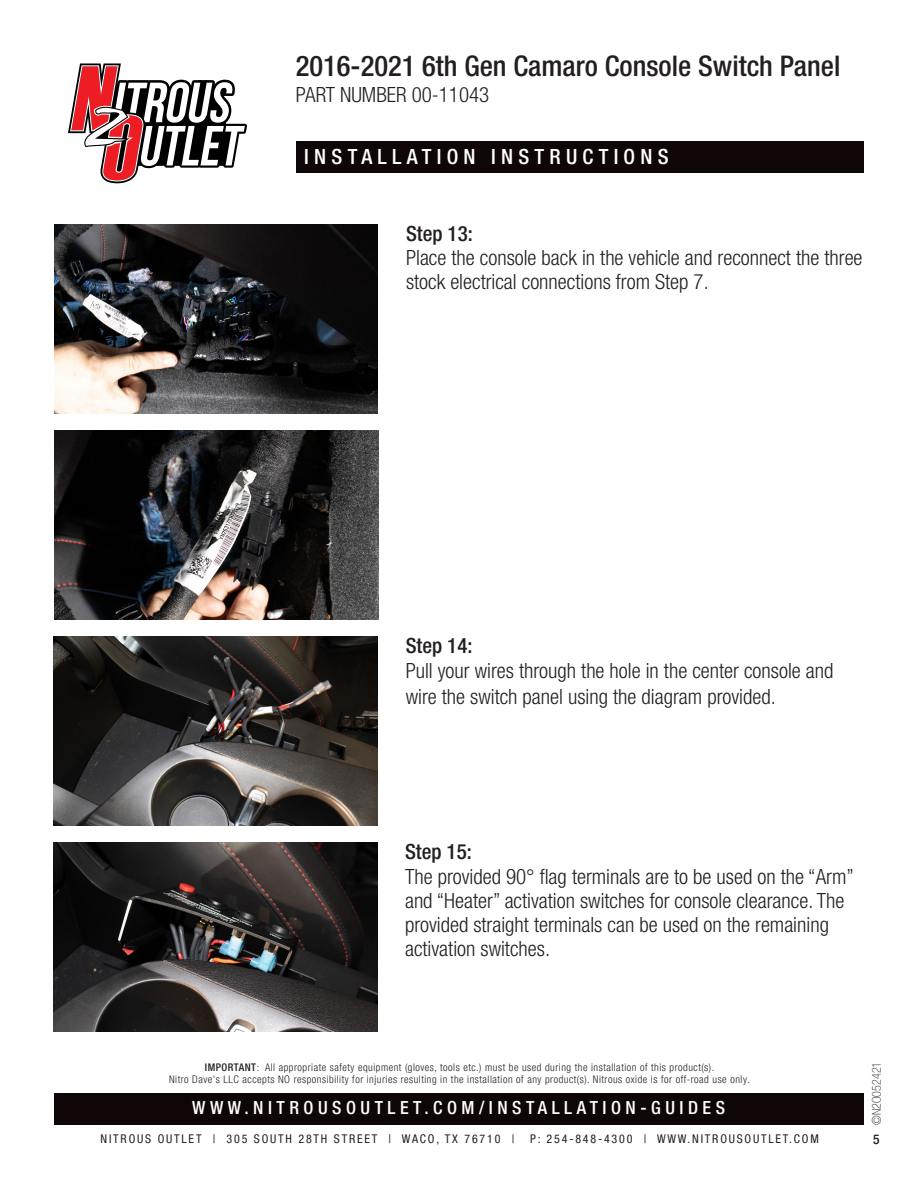
<style>
.page{position:relative;width:918px;height:1188px;background:#fff}
.page>*{position:absolute;margin:0;border:0;box-sizing:border-box;transform-origin:0 0}
.t1{font:500 condensed 28.5px "Helvetica Neue";color:#231f20}
.t2{font:300 condensed 21px/24px "Helvetica Neue";color:#231f20}
.t3{font:500 condensed 21px "Helvetica Neue";letter-spacing:.25em;color:#fff}
.t4{font:500 condensed 21px "Helvetica Neue";color:#231f20}
.t5{font:500 condensed 18px "Helvetica Neue LT Pro";letter-spacing:.25em;color:#fff}
.t6{font:500 condensed 13.5px "Helvetica Neue LT Pro";color:#231f20}
.t7{font:condensed 12px "Helvetica Neue LT Pro";letter-spacing:.15em;color:#231f20}
.t8{font:100 condensed 12px "Helvetica Neue LT Pro";color:#231f20}
.t9{font:300 condensed 10.5px/12px "Helvetica Neue LT Pro";letter-spacing:.05em;color:#231f20;text-align:center}
.s1{font-family:"Helvetica Neue LT Pro"}
.s2{font-weight:500}
</style>
<div class="page">
<svg style="left:68px;top:63px;width:179px;height:120px"></svg>
<div style="left:297px;top:142px;width:567px;height:31px;background:#0e0607"></div>
<div style="left:54px;top:1093px;width:810px;height:32px;background:#0e0607"></div>
<img style="left:54px;top:225px;width:324px;height:189px">
<img style="left:55px;top:431px;width:324px;height:189px">
<img style="left:53px;top:637px;width:324px;height:189px">
<img style="left:53px;top:843px;width:324px;height:189px">
<h1 class="t1" style="left:296px;top:49px;width:546px">2016-2021 6th Gen Camaro Console Switch Panel</h1>
<p class="t2" style="left:296px;top:82px;width:195px">PART NUMBER 00-11043</p>
<p class="t3" style="left:304px;top:144px;width:366px">INSTALLATION INSTRUCTIONS</p>
<p class="t4" style="left:406px;top:221px;width:68px">Step 13:</p>
<p class="t2" style="left:406px;top:246px;width:458px">Place the console back in the vehicle and reconnect the three stock electrical connections from Step 7.</p>
<p class="t4" style="left:406px;top:633px;width:68px">Step 14:</p>
<p class="t2" style="left:406px;top:658px;width:429px;line-height:25.2px">Pull your wires through the hole in the center console and wire the switch panel using the diagram provided.</p>
<p class="t4" style="left:405px;top:839px;width:68px">Step 15:</p>
<p class="t2" style="left:405px;top:865px;width:450px">The provided <span class="s1">90°</span> flag terminals are to be used on the “Arm” and “Heater” activation switches for console clearance. The provided straight terminals can be used on the remaining activation switches.</p>
<p class="t9" style="left:169px;top:1061px;width:582px"><span class="s2">IMPORTANT</span>: All appropriate safety equipment (gloves, tools etc.) must be used during the installation of this product(s).<br>Nitro Dave’s LLC accepts NO responsibility for injuries resulting in the installation of any product(s). Nitrous oxide is for off-road use only.</p>
<p class="t5" style="left:192px;top:1097px;width:534px">WWW.NITROUSOUTLET.COM/INSTALLATION-GUIDES</p>
<p class="t7" style="left:101px;top:1132px;width:415px">NITROUS OUTLET | 305 SOUTH 28TH STREET | WACO, TX 76710 |</p>
<p class="t7" style="left:530px;top:1132px;width:290px">P: 254-848-4300 | WWW.NITROUSOUTLET.COM</p>
<p class="t8" style="left:870px;top:1125px;width:64px;rotate:-90deg">©N2O052421</p>
<p class="t6" style="left:873px;top:1131px;width:8px">5</p>
</div>
